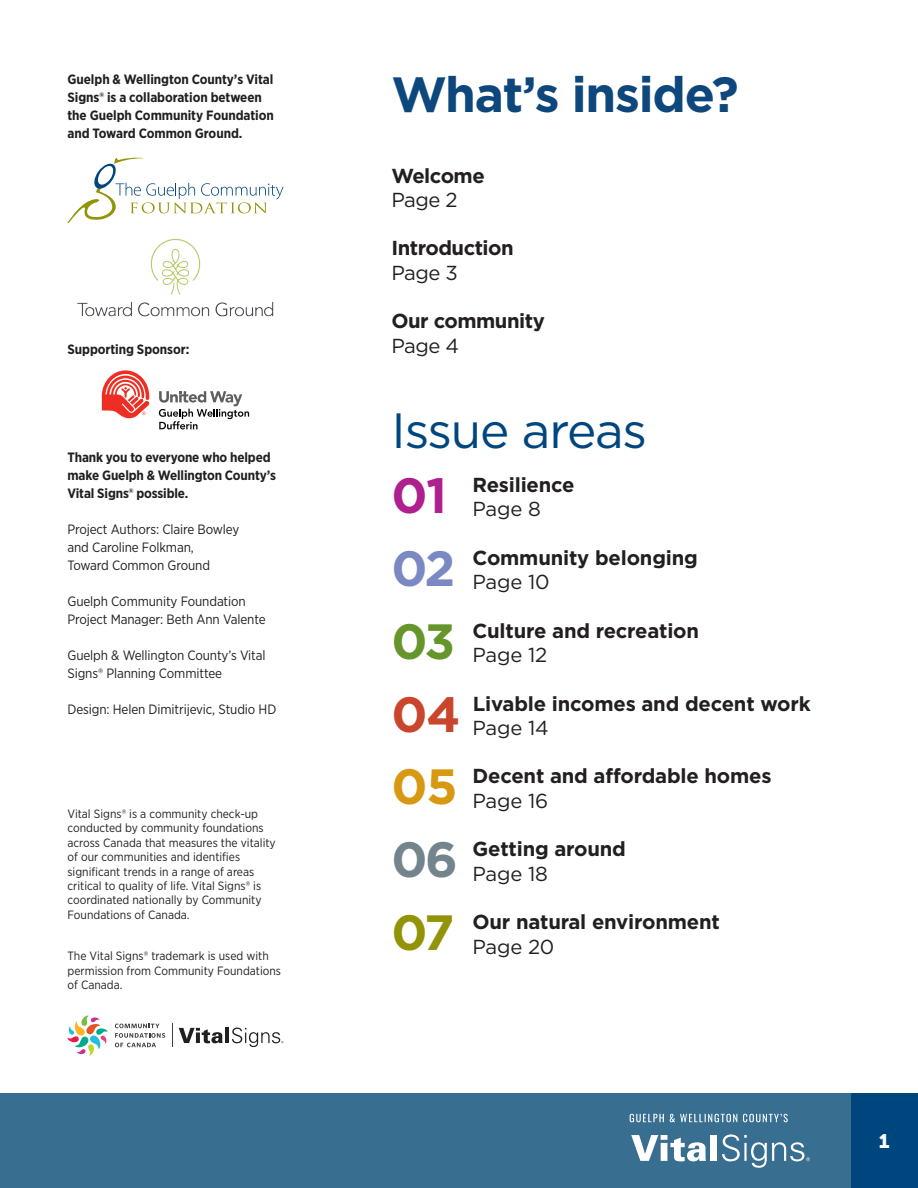
<style>
.page{position:relative;width:918px;height:1188px;background:#fff}
.page>*{position:absolute;margin:0;border:0;box-sizing:border-box;transform-origin:0 0}
.Heading_1{font:700 49.5px "Gotham";letter-spacing:-.025em;color:#0d477c}
.Heading_1-2{font:49.5px "Gotham";letter-spacing:-.025em;color:#00467e}
.Heading_1-3{font:700 49.5px "Gotham";color:#af1f8d}
.Heading_1-4{font:700 49.5px "Gotham";color:#7a88c3}
.Heading_1-5{font:700 49.5px "Gotham";color:#66952c}
.Heading_1-6{font:700 49.5px "Gotham";color:#c9462d}
.Heading_1-7{font:700 49.5px "Gotham";color:#d99811}
.Heading_1-8{font:700 49.5px "Gotham";color:#73848c}
.Heading_1-9{font:700 49.5px "Gotham";color:#939306}
.Heading_1-10{font:700 20.25px/24.3px "Gotham";letter-spacing:-.01em;color:#231f20}
.t1{font:19.5px "Museo Sans 900";color:#fff}
.Body_Condensed{font:13.5px/18px "Gotham Narrow";letter-spacing:-.01em;color:#231f20}
.Body_Condensed-2{font:700 13.5px/18px "Gotham Narrow";letter-spacing:-.005em;color:#231f20}
.Body_Condensed-3{font:12px/14.4px "Gotham Narrow";color:#231f20}
.s1{font-weight:400}
</style>
<div class="page">
<div style="left:850px;top:1094px;width:68px;height:94px;background:#00467e"></div>
<div style="left:0;top:1094px;width:850px;height:94px;background:#386e8f"></div>
<svg style="left:631px;top:1135px;width:75px;height:26px"></svg>
<div style="left:710px;top:1135px;width:7px;height:26px;background:#fff"></div>
<svg style="left:722px;top:1134px;width:88px;height:34px"></svg>
<svg style="left:630px;top:1114px;width:158px;height:8px"></svg>
<svg style="left:68px;top:1016px;width:40px;height:40px"></svg>
<svg style="left:115px;top:1024px;width:50px;height:23px"></svg>
<svg style="left:172px;top:1024px;width:1px;height:23px"></svg>
<svg style="left:179px;top:1028px;width:43px;height:15px"></svg>
<hr style="left:225px;top:1028px;width:4px;height:15px;background:#231f20">
<svg style="left:232px;top:1028px;width:51px;height:19px"></svg>
<svg style="left:102px;top:370px;width:47px;height:49px"></svg>
<svg style="left:159px;top:391px;width:90px;height:38px"></svg>
<svg style="left:68px;top:157px;width:216px;height:66px"></svg>
<img style="left:77px;top:238px;width:197px;height:79px">
<p class="Body_Condensed-2" style="left:68px;top:70px;width:207px">Guelph &amp; Wellington County’s Vital</p>
<p class="Body_Condensed-2" style="left:68px;top:88px;width:208px">Signs® is a collaboration between the Guelph Community Foundation and Toward Common Ground.</p>
<p class="Body_Condensed-2" style="left:68px;top:340px;width:123px">Supporting Sponsor:</p>
<p class="Body_Condensed-2" style="left:68px;top:448px;width:210px">Thank you to everyone who helped make Guelph &amp; Wellington County’s<br>Vital Signs® possible.</p>
<p class="Body_Condensed" style="left:68px;top:520px;width:173px">Project Authors: Claire Bowley and Caroline Folkman,<br>Toward Common Ground</p>
<p class="Body_Condensed" style="left:68px;top:592px;width:200px">Guelph Community Foundation<br>Project Manager: Beth Ann Valente</p>
<p class="Body_Condensed" style="left:68px;top:646px;width:200px">Guelph &amp; Wellington County’s Vital<br>Signs® Planning Committee</p>
<p class="Body_Condensed" style="left:68px;top:700px;width:210px">Design: Helen Dimitrijevic, Studio HD</p>
<p class="Body_Condensed-3" style="left:68px;top:806px;width:210px">Vital Signs® is a community check-up conducted by community foundations across Canada that measures the vitality of our communities and identifies significant trends in a range of areas critical to quality of life. Vital Signs® is coordinated nationally by Community Foundations of Canada.</p>
<p class="Body_Condensed-3" style="left:68px;top:949px;width:215px">The Vital Signs® trademark is used with permission from Community Foundations of Canada.</p>
<p class="Heading_1" style="left:392px;top:62px;width:349px">What’s inside?</p>
<p class="Heading_1-10" style="left:392px;top:163px;width:95px">Welcome<br><span class="s1">Page 2</span></p>
<p class="Heading_1-10" style="left:392px;top:236px;width:124px">Introduction<br><span class="s1">Page 3</span></p>
<p class="Heading_1-10" style="left:392px;top:309px;width:155px">Our community<br><span class="s1">Page 4</span></p>
<p class="Heading_1-2" style="left:392px;top:399px;width:257px">Issue areas</p>
<p class="Heading_1-3" style="left:392px;top:462px;width:57px">01</p>
<p class="Heading_1-10" style="left:472px;top:472px;width:104px">Resilience<br><span class="s1">Page 8</span></p>
<p class="Heading_1-4" style="left:392px;top:535px;width:66px">02</p>
<p class="Heading_1-10" style="left:472px;top:545px;width:227px">Community belonging<br><span class="s1">Page 10</span></p>
<p class="Heading_1-5" style="left:392px;top:608px;width:65px">03</p>
<p class="Heading_1-10" style="left:472px;top:618px;width:228px">Culture and recreation<br><span class="s1">Page 12</span></p>
<p class="Heading_1-6" style="left:392px;top:681px;width:71px">04</p>
<p class="Heading_1-10" style="left:473px;top:691px;width:340px">Livable incomes and decent work<br><span class="s1">Page 14</span></p>
<p class="Heading_1-7" style="left:392px;top:754px;width:68px">05</p>
<p class="Heading_1-10" style="left:472px;top:764px;width:301px">Decent and affordable homes<br><span class="s1">Page 16</span></p>
<p class="Heading_1-8" style="left:392px;top:827px;width:68px">06</p>
<p class="Heading_1-10" style="left:472px;top:837px;width:155px">Getting around<br><span class="s1">Page 18</span></p>
<p class="Heading_1-9" style="left:392px;top:900px;width:65px">07</p>
<p class="Heading_1-10" style="left:472px;top:910px;width:249px">Our natural environment<br><span class="s1">Page 20</span></p>
<h3 class="t1" style="left:879px;top:1130px;width:12px">1</h3>
</div>
